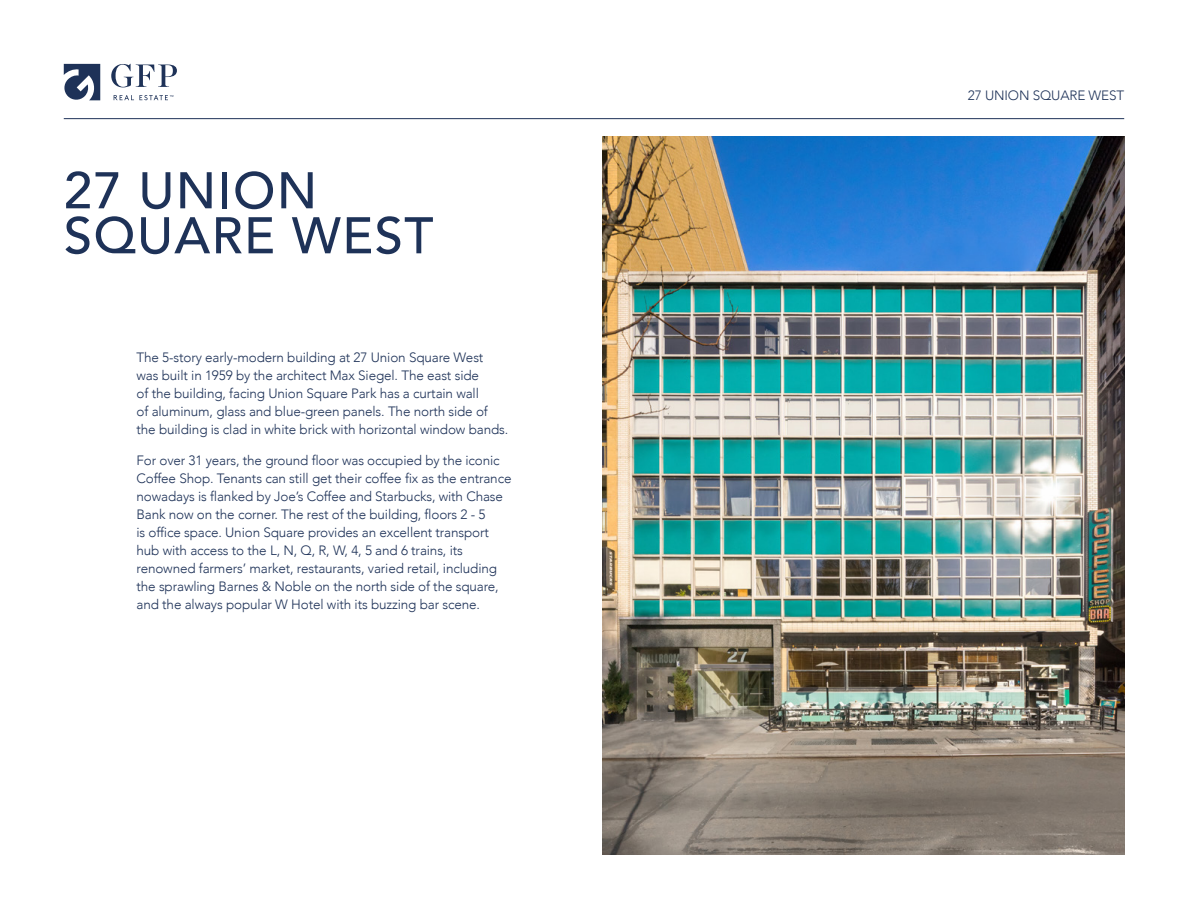
<style>
.page{position:relative;width:1188px;height:918px;background:#fff}
.page>*{position:absolute;margin:0;border:0;box-sizing:border-box;transform-origin:0 0}
.t1{font:500 51px/45px "Avenir";letter-spacing:.025em;color:#1e3258}
.t2{font:300 13.5px/18px "Avenir";letter-spacing:-.01em;color:#1e3258}
.t3{font:4.05px "Avenir";color:#1e3258}
</style>
<div class="page">
<img style="left:603px;top:137px;width:521px;height:717px">
<hr style="left:64px;top:118px;width:1060px;height:1px;background:#1e3258">
<svg style="left:64px;top:64px;width:36px;height:36px"></svg>
<svg style="left:114px;top:95px;width:54px;height:5px"></svg>
<svg style="left:111px;top:64px;width:66px;height:23px"></svg>
<p class="t3" style="left:170px;top:93px;width:5px">™</p>
<p class="t2" style="left:968px;top:87px;width:158px">27 UNION SQUARE WEST</p>
<h1 class="t1" style="left:64px;top:165px;width:371px">27 UNION<br>SQUARE WEST</h1>
<p class="t2" style="left:137px;top:349px;width:373px">The 5-story early-modern building at 27 Union Square West was built in 1959 by the architect Max Siegel. The east side<br>of the building, facing Union Square Park has a curtain wall<br>of aluminum, glass and blue-green panels. The north side of the building is clad in white brick with horizontal window bands.</p>
<p class="t2" style="left:137px;top:451px;width:377px">For over 31 years, the ground floor was occupied by the iconic Coffee Shop. Tenants can still get their coffee fix as the entrance nowadays is flanked by Joe’s Coffee and Starbucks, with Chase Bank now on the corner. The rest of the building, floors 2 - 5<br>is office space. Union Square provides an excellent transport hub with access to the L, N, Q, R, W, 4, 5 and 6 trains, its renowned farmers’ market, restaurants, varied retail, including the sprawling Barnes &amp; Noble on the north side of the square, and the always popular W Hotel with its buzzing bar scene.</p>
</div>
